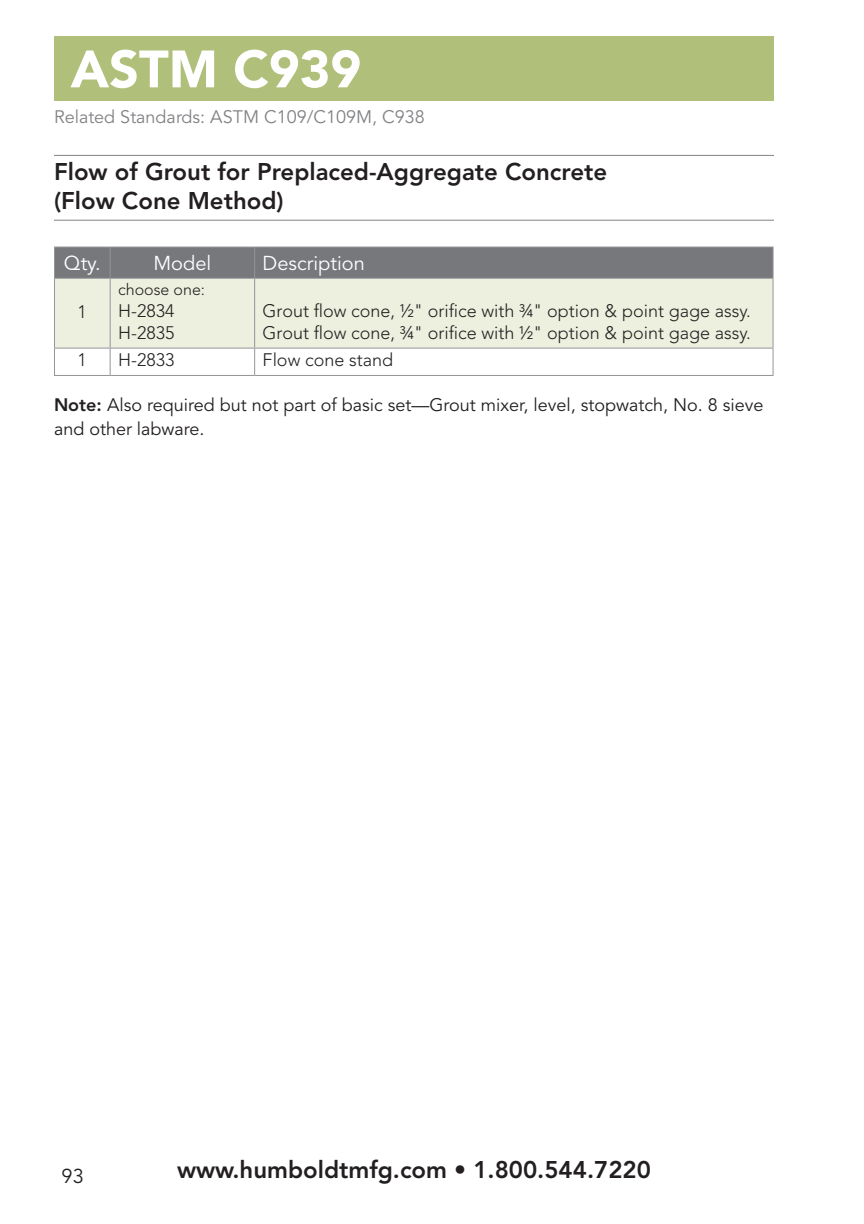
<style>
.page{position:relative;width:864px;height:1224px;background:#fff}
.page>*{position:absolute;margin:0;border:0;box-sizing:border-box;transform-origin:0 0}
.t1{font:900 52px "Avenir";color:#fff}
.t2{font:800 24px/28.8px "Avenir";color:#231f20}
.t3{font:20px "Avenir";color:#fff}
.t4{font:20px "Avenir";color:#231f20}
.t5{font:300 18px "Avenir";color:#231f20}
.t6{font:18px/24px "Avenir";color:#231f20}
.Standards{font:18px "Avenir";color:#808285}
.t7{font:300 16px "Avenir";color:#231f20}
.s1{font-weight:800}
</style>
<div class="page">
<div style="left:54px;top:36px;width:720px;height:65px;background:#b0c07b"></div>
<hr style="left:54px;top:155px;width:720px;height:1px;background:#808285">
<hr style="left:54px;top:220px;width:720px;height:1px;background:#808285">
<div style="left:55px;top:248px;width:718px;height:30px;background:#76787b"></div>
<div style="left:55px;top:279px;width:718px;height:69px;background:#edf0df"></div>
<svg style="left:54px;top:349px;width:720px;height:26px"></svg>
<hr style="left:54px;top:375px;width:56px;height:1px;background:#939598">
<hr style="left:110px;top:375px;width:145px;height:1px;background:#939598">
<hr style="left:255px;top:375px;width:519px;height:1px;background:#939598">
<hr style="left:54px;top:279px;width:1px;height:69px;background:#939598">
<hr style="left:54px;top:348px;width:56px;height:1px;background:#939598">
<hr style="left:110px;top:279px;width:1px;height:69px;background:#939598">
<hr style="left:110px;top:348px;width:145px;height:1px;background:#939598">
<hr style="left:254px;top:279px;width:1px;height:69px;background:#939598">
<hr style="left:773px;top:279px;width:1px;height:69px;background:#939598">
<hr style="left:255px;top:348px;width:519px;height:1px;background:#939598">
<hr style="left:54px;top:247px;width:56px;height:1px;background:#939598">
<hr style="left:54px;top:248px;width:1px;height:30px;background:#939598">
<hr style="left:110px;top:247px;width:145px;height:1px;background:#939598">
<hr style="left:110px;top:248px;width:1px;height:30px;background:#939598">
<hr style="left:255px;top:247px;width:519px;height:1px;background:#939598">
<hr style="left:254px;top:248px;width:1px;height:30px;background:#939598">
<hr style="left:773px;top:248px;width:1px;height:30px;background:#939598">
<hr style="left:54px;top:278px;width:56px;height:1px;background:#939598">
<hr style="left:110px;top:278px;width:145px;height:1px;background:#939598">
<hr style="left:255px;top:278px;width:519px;height:1px;background:#939598">
<p class="t1" style="left:71px;top:38px;width:292px">ASTM C939</p>
<p class="Standards" style="left:54px;top:107px;width:372px">Related Standards: ASTM C109/C109M, C938</p>
<p class="t2" style="left:54px;top:158px;width:555px">Flow of Grout for Preplaced-Aggregate Concrete (Flow Cone Method)</p>
<p class="t3" style="left:64px;top:252px;width:38px">Qty.</p>
<p class="t3" style="left:154px;top:252px;width:59px">Model</p>
<p class="t3" style="left:263px;top:252px;width:104px">Description</p>
<p class="t5" style="left:78px;top:301px;width:11px">1</p>
<p class="t7" style="left:118px;top:280px;width:88px">choose one:</p>
<p class="t5" style="left:118px;top:300px;width:58px">H-2834</p>
<p class="t5" style="left:118px;top:322px;width:58px">H-2835</p>
<p class="t5" style="left:263px;top:300px;width:490px">Grout flow cone, ½" orifice with ¾" option &amp; point gage assy.</p>
<p class="t5" style="left:263px;top:322px;width:490px">Grout flow cone, ¾" orifice with ½" option &amp; point gage assy.</p>
<p class="t5" style="left:78px;top:350px;width:11px">1</p>
<p class="t5" style="left:118px;top:350px;width:58px">H-2833</p>
<p class="t5" style="left:263px;top:350px;width:132px">Flow cone stand</p>
<p class="t6" style="left:54px;top:393px;width:711px"><span class="s1">Note:</span> Also required but not part of basic set—Grout mixer, level, stopwatch, No. 8 sieve and other labware.</p>
<p class="t4" style="left:62px;top:1165px;width:24px">93</p>
<h2 class="t2" style="left:177px;top:1155px;width:475px">www.humboldtmfg.com • 1.800.544.7220</h2>
</div>
